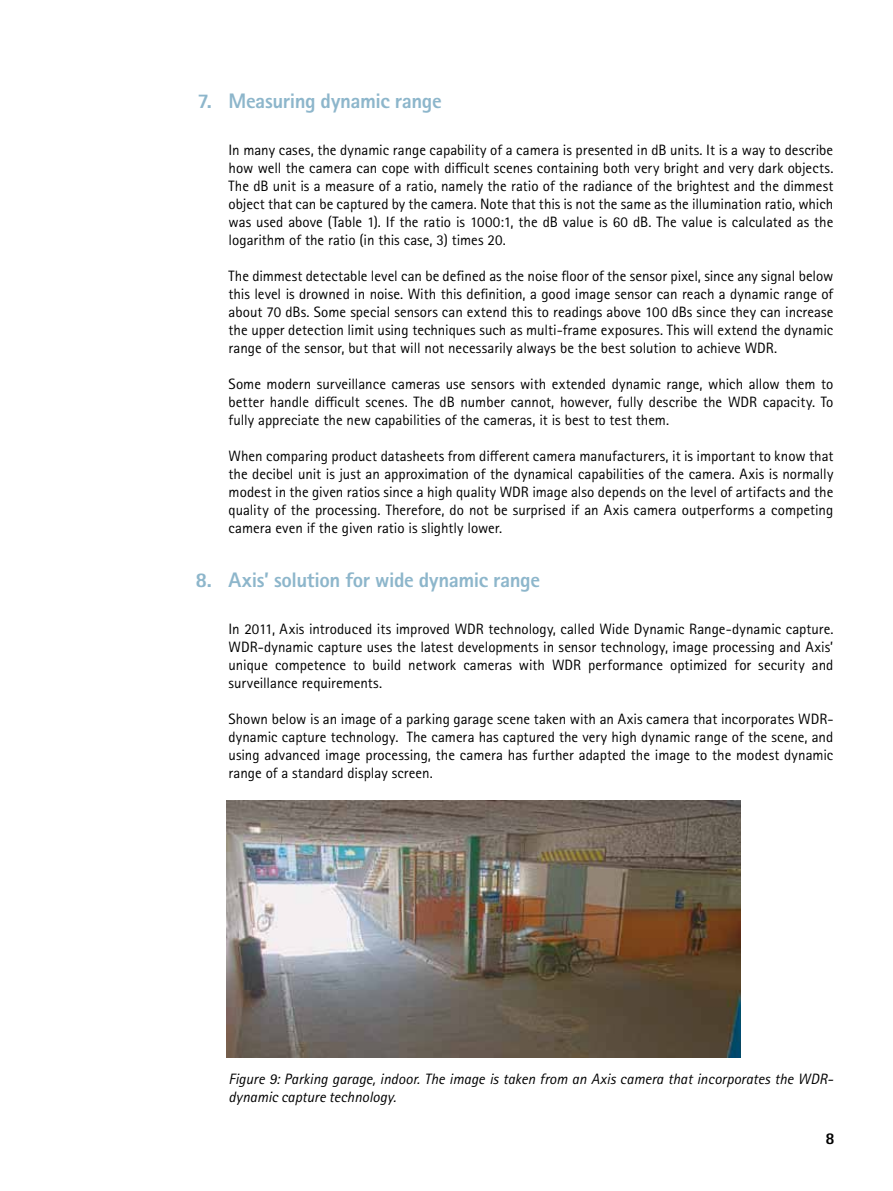
<style>
.page{position:relative;width:893px;height:1191px;background:#fff}
.page>*{position:absolute;margin:0;border:0;box-sizing:border-box;transform-origin:0 0}
.t1{font:800 21px "Rotis Sans Serif Pro";letter-spacing:-.02em;color:#8db6cb}
.t2{font:800 16.5px "Rotis Sans Serif Pro";color:#000}
.t3{font:15px/18px "Rotis Sans Serif Pro";color:#000;text-align:justify}
.t4{font:italic 15px/18px "Rotis Sans Serif Pro";color:#000}
</style>
<div class="page">
<img style="left:226px;top:800px;width:515px;height:257px">
<h1 class="t1" style="left:197px;top:88px;width:246px">7. Measuring dynamic range</h1>
<p class="t3" style="left:229px;top:141px;width:606px">In many cases, the dynamic range capability of a camera is presented in dB units. It is a way to describe how well the camera can cope with difficult scenes containing both very bright and very dark objects.<br>The dB unit is a measure of a ratio, namely the ratio of the radiance of the brightest and the dimmest object that can be captured by the camera. Note that this is not the same as the illumination ratio, which was used above (Table 1). If the ratio is 1000:1, the dB value is 60 dB. The value is calculated as the logarithm of the ratio (in this case, 3) times 20.</p>
<p class="t3" style="left:229px;top:267px;width:606px">The dimmest detectable level can be defined as the noise floor of the sensor pixel, since any signal below this level is drowned in noise. With this definition, a good image sensor can reach a dynamic range of about 70 dBs. Some special sensors can extend this to readings above 100 dBs since they can increase the upper detection limit using techniques such as multi-frame exposures. This will extend the dynamic range of the sensor, but that will not necessarily always be the best solution to achieve WDR.</p>
<p class="t3" style="left:229px;top:375px;width:606px">Some modern surveillance cameras use sensors with extended dynamic range, which allow them to better handle difficult scenes. The dB number cannot, however, fully describe the WDR capacity. To fully appreciate the new capabilities of the cameras, it is best to test them.</p>
<p class="t3" style="left:229px;top:447px;width:606px">When comparing product datasheets from different camera manufacturers, it is important to know that the decibel unit is just an approximation of the dynamical capabilities of the camera. Axis is normally modest in the given ratios since a high quality WDR image also depends on the level of artifacts and the quality of the processing. Therefore, do not be surprised if an Axis camera outperforms a competing camera even if the given ratio is slightly lower.</p>
<h1 class="t1" style="left:195px;top:566px;width:346px">8. Axis’ solution for wide dynamic range</h1>
<p class="t3" style="left:229px;top:619px;width:606px">In 2011, Axis introduced its improved WDR technology, called Wide Dynamic Range-dynamic capture.<br>WDR-dynamic capture uses the latest developments in sensor technology, image processing and Axis’ unique competence to build network cameras with WDR performance optimized for security and surveillance requirements.</p>
<p class="t3" style="left:229px;top:709px;width:606px">Shown below is an image of a parking garage scene taken with an Axis camera that incorporates WDR&shy;dynamic capture technology. The camera has captured the very high dynamic range of the scene, and using advanced image processing, the camera has further adapted the image to the modest dynamic range of a standard display screen.</p>
<p class="t4" style="left:229px;top:1069px;width:606px">Figure 9: Parking garage, indoor. The image is taken from an Axis camera that incorporates the WDR&shy;dynamic capture technology.</p>
<p class="t2" style="left:825px;top:1128px;width:11px">8</p>
</div>
